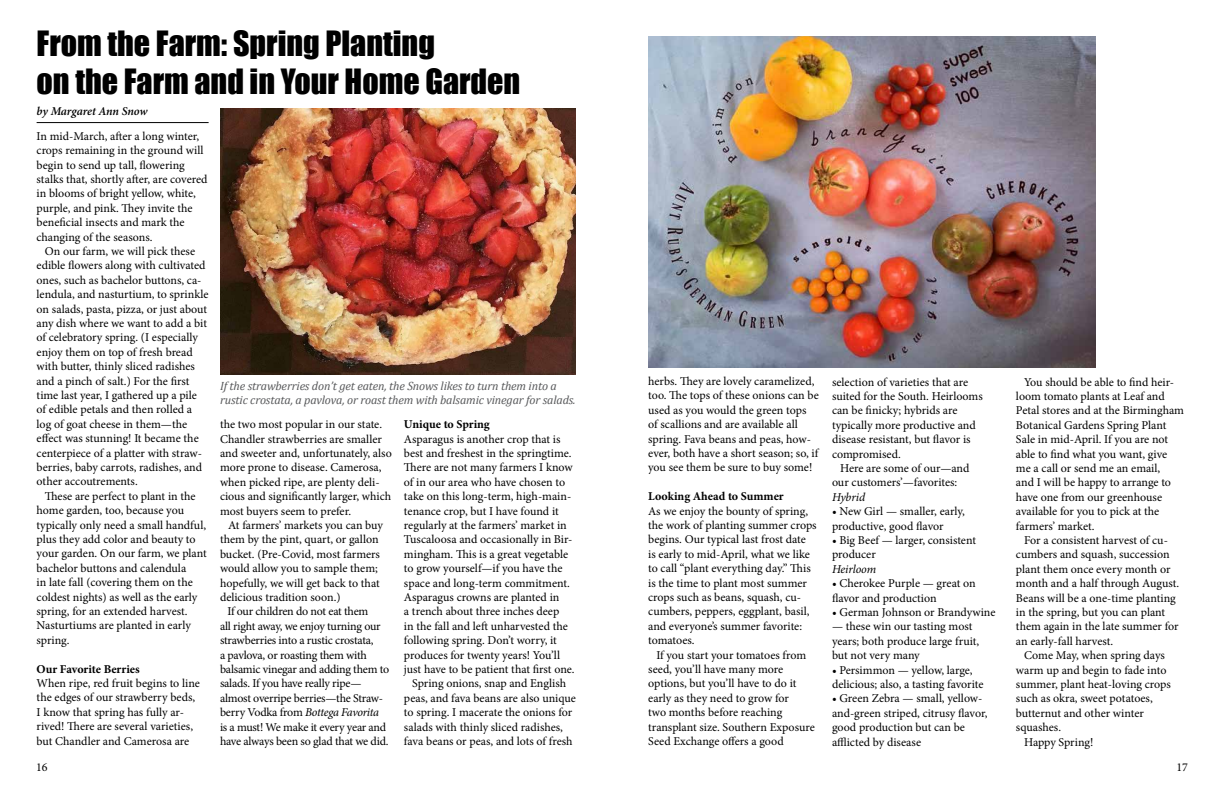
<style>
.page{position:relative;width:1224px;height:792px;background:#fff}
.page>*{position:absolute;margin:0;border:0;box-sizing:border-box;transform-origin:0 0}
.t1{font:32px/38.4px "Impact";color:#000}
.t2{font:12px/14.4px "Minion Pro";letter-spacing:-.005em;color:#000}
.t3{font:italic 12px/14.4px "Cambria";letter-spacing:-.01em;color:#58595b}
.t4{font:700 12px "Minion Pro";color:#000}
.t5{font:italic 600 12px "Minion Pro";letter-spacing:-.01em;color:#000}
.t6{font:italic 12px "Minion Pro";letter-spacing:-.005em;color:#000}
.s1{font-style:italic}
</style>
<div class="page">
<hr style="left:37px;top:122px;width:172px;height:1px;background:#000">
<img style="left:220px;top:108px;width:356px;height:266px">
<img style="left:648px;top:36px;width:448px;height:331px">
<h1 class="t1" style="left:37px;top:23px;width:485px">From the Farm: Spring Planting<br>on the Farm and in Your Home Garden</h1>
<p class="t2" style="left:37px;top:129px;width:172px">In mid-March, after a long winter, crops remaining in the ground will begin to send up tall, flowering stalks that, shortly after, are covered in blooms of bright yellow, white, purple, and pink. They invite the beneficial insects and mark the changing of the seasons.</p>
<p class="t2" style="left:37px;top:244px;width:173px;text-indent:8px">On our farm, we will pick these edible flowers along with cultivated ones, such as bachelor buttons, ca&shy;lendula, and nasturtium, to sprinkle on salads, pasta, pizza, or just about any dish where we want to add a bit of celebratory spring. (I especially enjoy them on top of fresh bread with butter, thinly sliced radishes and a pinch of salt.) For the first time last year, I gathered up a pile of edible petals and then rolled a log of goat cheese in them—the effect was stunning! It became the centerpiece of a platter with straw&shy;berries, baby carrots, radishes, and other accoutrements.</p>
<p class="t2" style="left:37px;top:489px;width:172px;text-indent:8px">These are perfect to plant in the home garden, too, because you typically only need a small handful, plus they add color and beauty to your garden. On our farm, we plant bachelor buttons and calendula<br>in late fall (covering them on the coldest nights) as well as the early spring, for an extended harvest.<br>Nasturtiums are planted in early spring.</p>
<p class="t4" style="left:37px;top:660px;width:105px">Our Favorite Berries</p>
<p class="t2" style="left:37px;top:676px;width:165px">When ripe, red fruit begins to line the edges of our strawberry beds,<br>I know that spring has fully ar&shy;rived! There are several varieties, but Chandler and Camerosa are</p>
<p class="t5" style="left:37px;top:102px;width:113px">by Margaret Ann Snow</p>
<p class="t2" style="left:648px;top:374px;width:172px">herbs. They are lovely caramelized, too. The tops of these onions can be used as you would the green tops of scallions and are available all spring. Fava beans and peas, how&shy;ever, both have a short season; so, if you see them be sure to buy some!</p>
<p class="t4" style="left:648px;top:488px;width:137px">Looking Ahead to Summer</p>
<p class="t2" style="left:648px;top:504px;width:170px">As we enjoy the bounty of spring, the work of planting summer crops begins. Our typical last frost date<br>is early to mid-April, what we like to call “plant everything day.” This is the time to plant most summer crops such as beans, squash, cu&shy;cumbers, peppers, eggplant, basil, and everyone’s summer favorite: tomatoes.</p>
<p class="t2" style="left:648px;top:648px;width:168px;text-indent:8px">If you start your tomatoes from seed, you’ll have many more options, but you’ll have to do it early as they need to grow for<br>two months before reaching transplant size. Southern Exposure<br>Seed Exchange offers a good</p>
<p class="t2" style="left:832px;top:375px;width:152px">selection of varieties that are suited for the South. Heirlooms can be finicky; hybrids are typically more productive and disease resistant, but flavor is compromised.</p>
<p class="t2" style="left:832px;top:461px;width:139px;text-indent:8px">Here are some of our—and our customers’—favorites:</p>
<p class="t6" style="left:832px;top:489px;width:35px">Hybrid</p>
<p class="t2" style="left:832px;top:504px;width:134px">• New Girl — smaller, early, productive, good flavor</p>
<p class="t2" style="left:832px;top:533px;width:146px">• Big Beef — larger, consistent producer</p>
<p class="t6" style="left:832px;top:561px;width:46px">Heirloom</p>
<p class="t2" style="left:832px;top:576px;width:145px">• Cherokee Purple — great on flavor and production</p>
<p class="t2" style="left:832px;top:605px;width:165px">• German Johnson or Brandywine</p>
<p class="t2" style="left:832px;top:619px;width:149px">— these win our tasting most years; both produce large fruit, but not very many</p>
<p class="t2" style="left:832px;top:663px;width:153px">• Persimmon — yellow, large, delicious; also, a tasting favorite</p>
<p class="t2" style="left:832px;top:691px;width:157px">• Green Zebra — small, yellow&shy;and-green striped, citrusy flavor, good production but can be afflicted by disease</p>
<p class="t3" style="left:220px;top:378px;width:357px">If the strawberries don’t get eaten, the Snows likes to turn them into a rustic crostata, a pavlova, or roast them with balsamic vinegar for salads.</p>
<p class="t2" style="left:1016px;top:375px;width:170px;text-indent:8px">You should be able to find heir&shy;loom tomato plants at Leaf and<br>Petal stores and at the Birmingham<br>Botanical Gardens Spring Plant<br>Sale in mid-April. If you are not able to find what you want, give me a call or send me an email,<br>and I will be happy to arrange to have one from our greenhouse available for you to pick at the farmers’ market.</p>
<p class="t2" style="left:1016px;top:533px;width:165px;text-indent:8px">For a consistent harvest of cu&shy;cumbers and squash, succession plant them once every month or month and a half through August.<br>Beans will be a one-time planting in the spring, but you can plant them again in the late summer for an early-fall harvest.</p>
<p class="t2" style="left:1024px;top:648px;width:142px">Come May, when spring days</p>
<p class="t2" style="left:1016px;top:663px;width:152px">warm up and begin to fade into</p>
<p class="t2" style="left:1016px;top:677px;width:156px">summer, plant heat-loving crops</p>
<p class="t2" style="left:1016px;top:691px;width:138px">such as okra, sweet potatoes,</p>
<p class="t2" style="left:1016px;top:706px;width:129px">butternut and other winter</p>
<p class="t2" style="left:1016px;top:720px;width:47px">squashes.</p>
<p class="t2" style="left:1024px;top:735px;width:71px">Happy Spring!</p>
<p class="t2" style="left:220px;top:417px;width:173px">the two most popular in our state.<br>Chandler strawberries are smaller and sweeter and, unfortunately, also more prone to disease. Camerosa, when picked ripe, are plenty deli&shy;cious and significantly larger, which most buyers seem to prefer.</p>
<p class="t2" style="left:220px;top:518px;width:165px;text-indent:8px">At farmers’ markets you can buy them by the pint, quart, or gallon bucket. (Pre-Covid, most farmers would allow you to sample them; hopefully, we will get back to that delicious tradition soon.)</p>
<p class="t2" style="left:220px;top:604px;width:171px;text-indent:7px">If our children do not eat them<br>all right away, we enjoy turning our strawberries into a rustic crostata,<br>a pavlova, or roasting them with balsamic vinegar and adding them to salads. If you have really ripe— almost overripe berries—the Straw&shy;berry Vodka from <span class="s1">Bottega Favorita </span>is a must! We make it every year and have always been so glad that we did.</p>
<p class="t4" style="left:404px;top:416px;width:87px">Unique to Spring</p>
<p class="t2" style="left:404px;top:432px;width:158px">Asparagus is another crop that is</p>
<p class="t2" style="left:404px;top:446px;width:169px">best and freshest in the springtime.</p>
<p class="t2" style="left:404px;top:460px;width:170px">There are not many farmers I know</p>
<p class="t2" style="left:404px;top:475px;width:163px">of in our area who have chosen to</p>
<p class="t2" style="left:404px;top:489px;width:169px">take on this long-term, high-main-</p>
<p class="t2" style="left:404px;top:504px;width:156px">tenance crop, but I have found it</p>
<p class="t2" style="left:404px;top:518px;width:164px">regularly at the farmers’ market in</p>
<p class="t2" style="left:404px;top:532px;width:170px">Tuscaloosa and occasionally in Bir-</p>
<p class="t2" style="left:404px;top:547px;width:166px">mingham. This is a great vegetable</p>
<p class="t2" style="left:404px;top:561px;width:160px">to grow yourself—if you have the</p>
<p class="t2" style="left:404px;top:576px;width:167px">space and long-term commitment.</p>
<p class="t2" style="left:404px;top:590px;width:157px">Asparagus crowns are planted in</p>
<p class="t2" style="left:404px;top:604px;width:157px">a trench about three inches deep</p>
<p class="t2" style="left:404px;top:619px;width:165px">in the fall and left unharvested the</p>
<p class="t2" style="left:404px;top:633px;width:154px">following spring. Don’t worry, it</p>
<p class="t2" style="left:404px;top:648px;width:158px">produces for twenty years! You’ll</p>
<p class="t2" style="left:404px;top:662px;width:172px">just have to be patient that first one.</p>
<p class="t2" style="left:412px;top:676px;width:155px">Spring onions, snap and English</p>
<p class="t2" style="left:404px;top:691px;width:173px">peas, and fava beans are also unique</p>
<p class="t2" style="left:404px;top:705px;width:170px">to spring. I macerate the onions for</p>
<p class="t2" style="left:404px;top:720px;width:161px">salads with thinly sliced radishes,</p>
<p class="t2" style="left:404px;top:734px;width:170px">fava beans or peas, and lots of fresh</p>
<p class="t2" style="left:36px;top:760px;width:13px">16</p>
<p class="t2" style="left:1176px;top:760px;width:13px">17</p>
</div>
